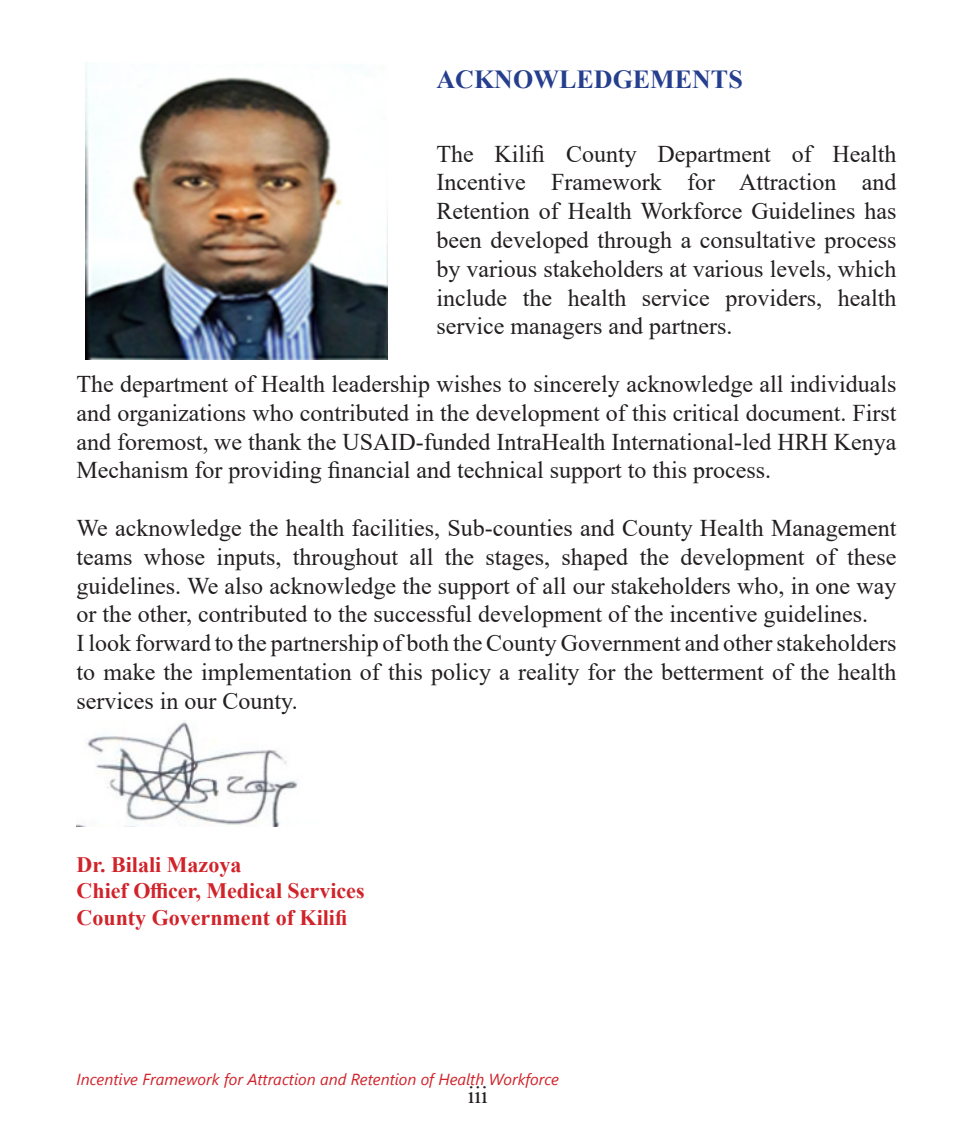
<style>
.page{position:relative;width:964px;height:1134px;background:#fff}
.page>*{position:absolute;margin:0;border:0;box-sizing:border-box;transform-origin:0 0}
.t1{font:700 26px "Times New Roman";color:#253f8e}
.Body{font:24px/28.8px "Times New Roman";color:#231f20;text-align:justify}
.Header_2{font:700 22px "Times New Roman";color:#d1232a}
.t2{font:italic 16px "Segoe UI";color:#d1232a}
</style>
<div class="page">
<img style="left:77px;top:721px;width:221px;height:105px">
<img style="left:86px;top:62px;width:302px;height:297px">
<p class="t1" style="left:436px;top:60px;width:308px">ACKNOWLEDGEMENTS</p>
<p class="Body" style="left:436px;top:138px;width:461px">The Kilifi County Department of Health Incentive Framework for Attraction and Retention of Health Workforce Guidelines has been developed through a consultative process by various stakeholders at various levels, which include the health service providers, health service managers and partners.</p>
<p class="Body" style="left:77px;top:369px;width:821px">The department of Health leadership wishes to sincerely acknowledge all individuals and organizations who contributed in the development of this critical document. First and foremost, we thank the USAID-funded IntraHealth International-led HRH Kenya Mechanism for providing financial and technical support to this process.</p>
<p class="Body" style="left:77px;top:513px;width:821px">We acknowledge the health facilities, Sub-counties and County Health Management teams whose inputs, throughout all the stages, shaped the development of these guidelines. We also acknowledge the support of all our stakeholders who, in one way or the other, contributed to the successful development of the incentive guidelines.</p>
<p class="Body" style="left:77px;top:628px;width:821px">I look forward to the partnership of both the County Government and other stakeholders to make the implementation of this policy a reality for the betterment of the health services in our County.</p>
<p class="Header_2" style="left:77px;top:848px;width:166px">Dr. Bilali Mazoya</p>
<p class="Header_2" style="left:77px;top:875px;width:290px">Chief Officer, Medical Services</p>
<p class="Header_2" style="left:77px;top:901px;width:272px">County Government of Kilifi</p>
<p class="t2" style="left:77px;top:1065px;width:484px">Incentive Framework for Attraction and Retention of Health Workforce</p>
<p class="Body" style="left:468px;top:1079px;width:22px">iii</p>
</div>
